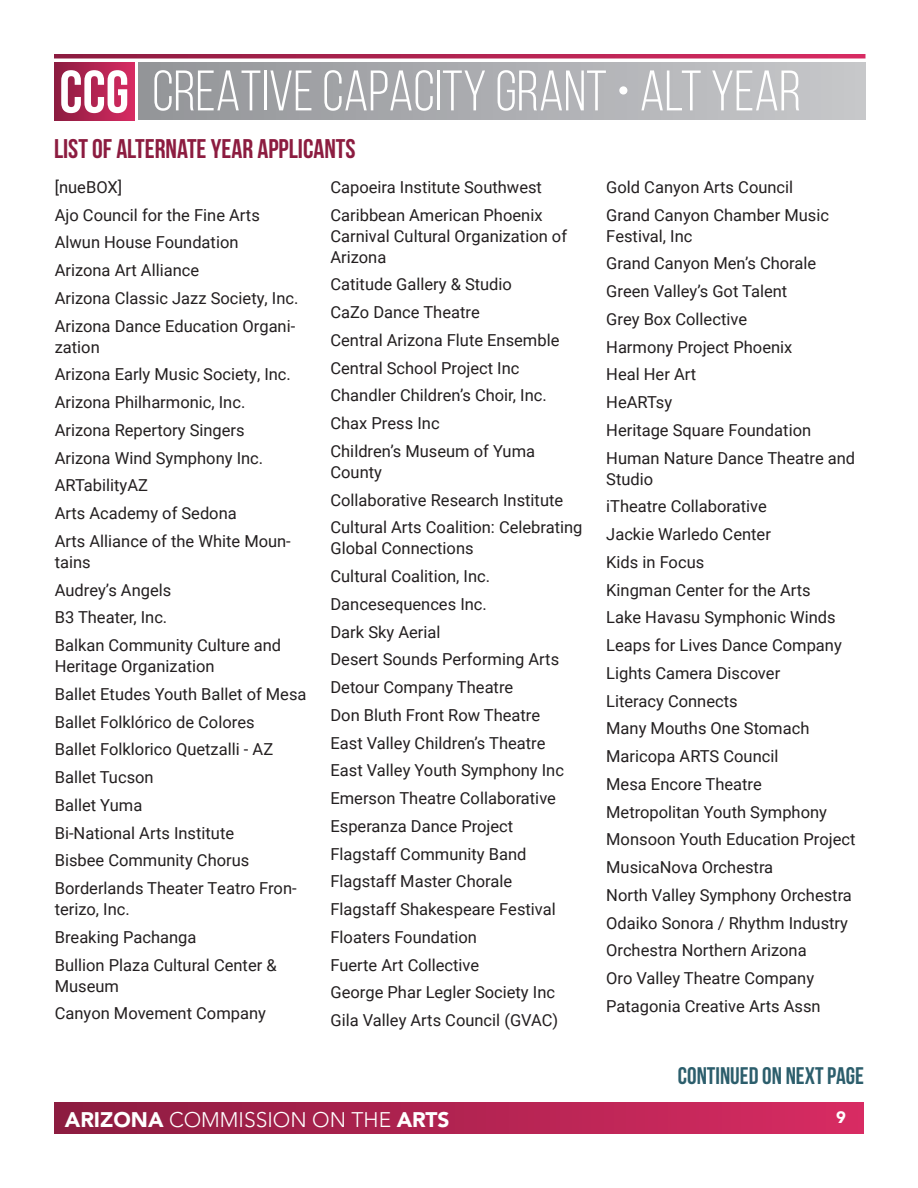
<style>
.page{position:relative;width:918px;height:1188px;background:#fff}
.page>*{position:absolute;margin:0;border:0;box-sizing:border-box;transform-origin:0 0}
.t1{font:57px "Bebas Neue";color:#fff}
.Header_2{font:700 27px "Bebas Neue";color:#8c1c40}
.Header_3{font:700 24px "Bebas Neue";color:#2c5e6c}
.t2{font:300 21px "Avenir LT Std";color:#fff}
.Body_1{font:16.5px/21px "Roboto";color:#231f20}
.t3{font:900 16.5px "Avenir LT Std";color:#fff}
.s1{font-weight:700;font-size:60px}
.s2{font-weight:900}
</style>
<div class="page">
<div style="left:55px;top:1102px;width:808px;height:31px;background:linear-gradient(to right,#8c1c40,#d82b63)"></div>
<div style="left:139px;top:63px;width:727px;height:57px;background:linear-gradient(to right,#939598,#c7c8ca)"></div>
<div style="left:55px;top:63px;width:79px;height:57px;background:linear-gradient(to right,#8c1c40,#d72b62)"></div>
<svg style="left:54px;top:54px;width:812px;height:4px;background:#b12351"></svg>
<h1 class="t1" style="left:59px;top:60px;width:743px"><span class="s1">CCG</span> CREATIVE CAPACITY GRANT • ALT YEAR</h1>
<p class="Header_2" style="left:54px;top:134px;width:303px">LIST OF ALTERNATE YEAR APPLICANTS</p>
<p class="Body_1" style="left:55px;top:176px;width:69px">[nueBOX]</p>
<p class="Body_1" style="left:55px;top:204px;width:207px">Ajo Council for the Fine Arts</p>
<p class="Body_1" style="left:55px;top:231px;width:185px">Alwun House Foundation</p>
<p class="Body_1" style="left:55px;top:259px;width:146px">Arizona Art Alliance</p>
<p class="Body_1" style="left:55px;top:287px;width:245px">Arizona Classic Jazz Society, Inc.</p>
<p class="Body_1" style="left:55px;top:315px;width:242px">Arizona Dance Education Organi&shy;zation</p>
<p class="Body_1" style="left:55px;top:363px;width:238px">Arizona Early Music Society, Inc.</p>
<p class="Body_1" style="left:55px;top:391px;width:192px">Arizona Philharmonic, Inc.</p>
<p class="Body_1" style="left:55px;top:419px;width:191px">Arizona Repertory Singers</p>
<p class="Body_1" style="left:55px;top:447px;width:210px">Arizona Wind Symphony Inc.</p>
<p class="Body_1" style="left:55px;top:474px;width:95px">ARTabilityAZ</p>
<p class="Body_1" style="left:55px;top:502px;width:184px">Arts Academy of Sedona</p>
<p class="Body_1" style="left:55px;top:530px;width:238px">Arts Alliance of the White Moun&shy;tains</p>
<p class="Body_1" style="left:55px;top:579px;width:118px">Audrey’s Angels</p>
<p class="Body_1" style="left:55px;top:606px;width:114px">B3 Theater, Inc.</p>
<p class="Body_1" style="left:55px;top:634px;width:228px">Balkan Community Culture and<br>Heritage Organization</p>
<p class="Body_1" style="left:55px;top:683px;width:253px">Ballet Etudes Youth Ballet of Mesa</p>
<p class="Body_1" style="left:55px;top:711px;width:201px">Ballet Folklórico de Colores</p>
<p class="Body_1" style="left:55px;top:738px;width:220px">Ballet Folklorico Quetzalli - AZ</p>
<p class="Body_1" style="left:55px;top:766px;width:100px">Ballet Tucson</p>
<p class="Body_1" style="left:55px;top:794px;width:89px">Ballet Yuma</p>
<p class="Body_1" style="left:55px;top:822px;width:181px">Bi-National Arts Institute</p>
<p class="Body_1" style="left:55px;top:849px;width:196px">Bisbee Community Chorus</p>
<p class="Body_1" style="left:55px;top:877px;width:243px">Borderlands Theater Teatro Fron&shy;terizo, Inc.</p>
<p class="Body_1" style="left:55px;top:926px;width:143px">Breaking Pachanga</p>
<p class="Body_1" style="left:55px;top:954px;width:223px">Bullion Plaza Cultural Center &amp;<br>Museum</p>
<p class="Body_1" style="left:55px;top:1002px;width:213px">Canyon Movement Company</p>
<p class="Body_1" style="left:330px;top:176px;width:213px">Capoeira Institute Southwest</p>
<p class="Body_1" style="left:330px;top:204px;width:238px">Caribbean American Phoenix<br>Carnival Cultural Organization of<br>Arizona</p>
<p class="Body_1" style="left:330px;top:273px;width:183px">Catitude Gallery &amp; Studio</p>
<p class="Body_1" style="left:330px;top:301px;width:151px">CaZo Dance Theatre</p>
<p class="Body_1" style="left:330px;top:329px;width:230px">Central Arizona Flute Ensemble</p>
<p class="Body_1" style="left:330px;top:357px;width:190px">Central School Project Inc</p>
<p class="Body_1" style="left:330px;top:384px;width:218px">Chandler Children’s Choir, Inc.</p>
<p class="Body_1" style="left:330px;top:412px;width:111px">Chax Press Inc</p>
<p class="Body_1" style="left:330px;top:440px;width:206px">Children’s Museum of Yuma<br>County</p>
<p class="Body_1" style="left:330px;top:489px;width:234px">Collaborative Research Institute</p>
<p class="Body_1" style="left:330px;top:516px;width:253px">Cultural Arts Coalition: Celebrating<br>Global Connections</p>
<p class="Body_1" style="left:330px;top:565px;width:161px">Cultural Coalition, Inc.</p>
<p class="Body_1" style="left:330px;top:593px;width:158px">Dancesequences Inc.</p>
<p class="Body_1" style="left:330px;top:621px;width:111px">Dark Sky Aerial</p>
<p class="Body_1" style="left:330px;top:648px;width:230px">Desert Sounds Performing Arts</p>
<p class="Body_1" style="left:330px;top:676px;width:184px">Detour Company Theatre</p>
<p class="Body_1" style="left:330px;top:704px;width:211px">Don Bluth Front Row Theatre</p>
<p class="Body_1" style="left:330px;top:732px;width:217px">East Valley Children’s Theatre</p>
<p class="Body_1" style="left:330px;top:759px;width:235px">East Valley Youth Symphony Inc</p>
<p class="Body_1" style="left:330px;top:787px;width:227px">Emerson Theatre Collaborative</p>
<p class="Body_1" style="left:330px;top:815px;width:184px">Esperanza Dance Project</p>
<p class="Body_1" style="left:330px;top:843px;width:198px">Flagstaff Community Band</p>
<p class="Body_1" style="left:330px;top:870px;width:183px">Flagstaff Master Chorale</p>
<p class="Body_1" style="left:330px;top:898px;width:227px">Flagstaff Shakespeare Festival</p>
<p class="Body_1" style="left:330px;top:926px;width:148px">Floaters Foundation</p>
<p class="Body_1" style="left:330px;top:954px;width:150px">Fuerte Art Collective</p>
<p class="Body_1" style="left:330px;top:981px;width:226px">George Phar Legler Society Inc</p>
<p class="Body_1" style="left:330px;top:1009px;width:229px">Gila Valley Arts Council (GVAC)</p>
<p class="Body_1" style="left:606px;top:176px;width:189px">Gold Canyon Arts Council</p>
<p class="Body_1" style="left:606px;top:204px;width:224px">Grand Canyon Chamber Music<br>Festival, Inc</p>
<p class="Body_1" style="left:606px;top:252px;width:212px">Grand Canyon Men’s Chorale</p>
<p class="Body_1" style="left:606px;top:280px;width:183px">Green Valley’s Got Talent</p>
<p class="Body_1" style="left:606px;top:308px;width:142px">Grey Box Collective</p>
<p class="Body_1" style="left:606px;top:336px;width:188px">Harmony Project Phoenix</p>
<p class="Body_1" style="left:606px;top:363px;width:91px">Heal Her Art</p>
<p class="Body_1" style="left:606px;top:391px;width:68px">HeARTsy</p>
<p class="Body_1" style="left:606px;top:419px;width:206px">Heritage Square Foundation</p>
<p class="Body_1" style="left:606px;top:447px;width:251px">Human Nature Dance Theatre and<br>Studio</p>
<p class="Body_1" style="left:606px;top:495px;width:162px">iTheatre Collaborative</p>
<p class="Body_1" style="left:606px;top:523px;width:166px">Jackie Warledo Center</p>
<p class="Body_1" style="left:606px;top:551px;width:100px">Kids in Focus</p>
<p class="Body_1" style="left:606px;top:579px;width:206px">Kingman Center for the Arts</p>
<p class="Body_1" style="left:606px;top:606px;width:231px">Lake Havasu Symphonic Winds</p>
<p class="Body_1" style="left:606px;top:634px;width:237px">Leaps for Lives Dance Company</p>
<p class="Body_1" style="left:606px;top:662px;width:176px">Lights Camera Discover</p>
<p class="Body_1" style="left:606px;top:690px;width:133px">Literacy Connects</p>
<p class="Body_1" style="left:606px;top:717px;width:205px">Many Mouths One Stomach</p>
<p class="Body_1" style="left:606px;top:745px;width:174px">Maricopa ARTS Council</p>
<p class="Body_1" style="left:606px;top:773px;width:157px">Mesa Encore Theatre</p>
<p class="Body_1" style="left:606px;top:801px;width:222px">Metropolitan Youth Symphony</p>
<p class="Body_1" style="left:606px;top:828px;width:251px">Monsoon Youth Education Project</p>
<p class="Body_1" style="left:606px;top:856px;width:168px">MusicaNova Orchestra</p>
<p class="Body_1" style="left:606px;top:884px;width:247px">North Valley Symphony Orchestra</p>
<p class="Body_1" style="left:606px;top:912px;width:243px">Odaiko Sonora / Rhythm Industry</p>
<p class="Body_1" style="left:606px;top:939px;width:202px">Orchestra Northern Arizona</p>
<p class="Body_1" style="left:606px;top:967px;width:209px">Oro Valley Theatre Company</p>
<p class="Body_1" style="left:606px;top:995px;width:216px">Patagonia Creative Arts Assn</p>
<p class="Header_3" style="left:678px;top:1062px;width:188px">CONTINUED ON NEXT PAGE</p>
<p class="t2" style="left:65px;top:1107px;width:386px"><span class="s2">ARIZONA</span> COMMISSION ON THE <span class="s2">ARTS</span></p>
<p class="t3" style="left:836px;top:1107px;width:11px">9</p>
</div>
